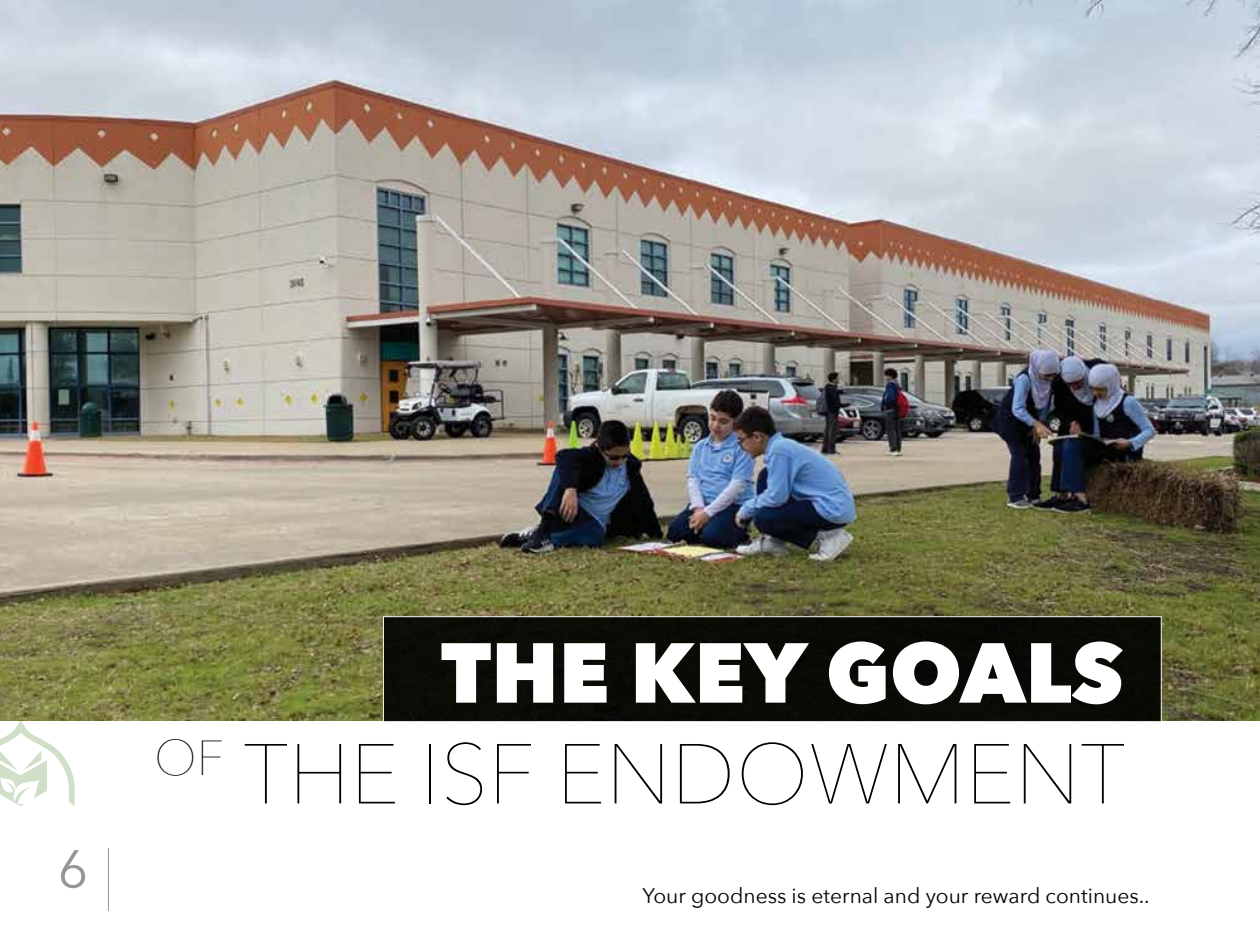
<style>
.page{position:relative;width:1260px;height:945px;background:#fff}
.page>*{position:absolute;margin:0;border:0;box-sizing:border-box;transform-origin:0 0}
.t1{font:200 84px/100.8px "Avenir Next";color:#000;text-align:right}
.t2{font:52.5px "Avenir Next";color:#939598}
.t3{font:21px "Avenir Next";color:#000}
.s1{font-weight:800;color:#fff}
</style>
<div class="page">
<img style="left:0;top:0;width:1260px;height:721px">
<div style="left:383px;top:617px;width:778px;height:105px;background:#0a0b05"></div>
<div style="left:383px;top:616px;width:779px;height:106px;border:1px solid #fff"></div>
<hr style="left:108px;top:848px;width:1px;height:63px;background:#939598">
<svg style="left:0;top:633px;width:75px;height:174px"></svg>
<h2 class="t2" style="left:58px;top:825px;width:32px">6</h2>
<h1 class="t1" style="left:154px;top:618px;width:973px"><span class="s1">THE KEY GOALS<br></span><sup>OF</sup> THE ISF ENDOWMENT</h1>
<p class="t3" style="left:643px;top:878px;width:509px">Your goodness is eternal and your reward continues..</p>
</div>
